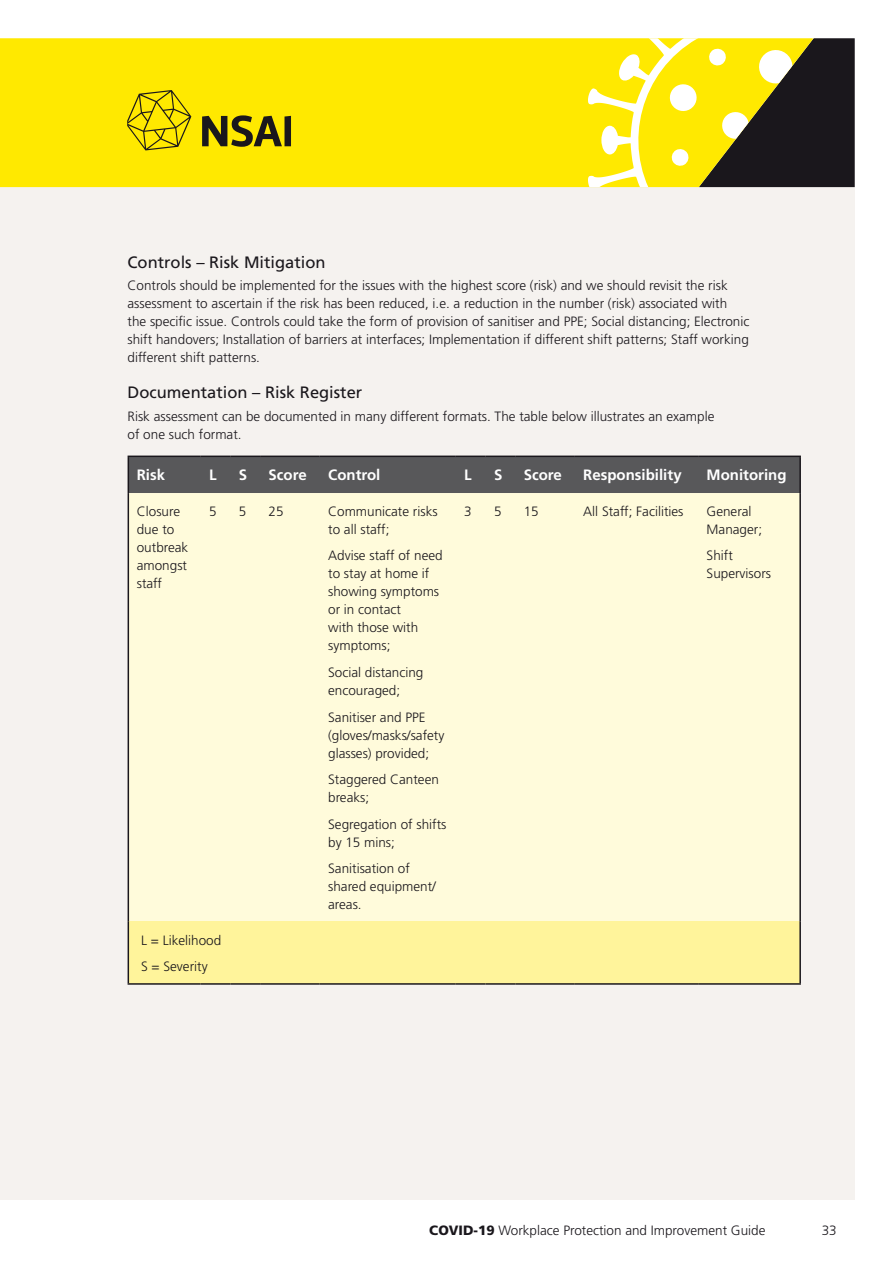
<style>
.page{position:relative;width:893px;height:1263px;background:#fff}
.page>*{position:absolute;margin:0;border:0;box-sizing:border-box;transform-origin:0 0}
.t1{font:16.5px "Frutiger LT Std";color:#1a171c}
.TAble_Head{font:700 15px "Frutiger LT Std";color:#fff}
.BOdy_0-0__2{font:300 13.5px/18px "Frutiger LT Std";color:#1a171c}
.s1{font-weight:900}
</style>
<div class="page">
<div style="left:0;top:39px;width:854px;height:1161px;background:#f5f2ef"></div>
<div style="left:0;top:38px;width:588px;height:149px;background:#ffe900"></div>
<svg style="left:588px;top:38px;width:267px;height:149px;background:#ab9f2d"></svg>
<svg style="left:127px;top:90px;width:64px;height:60px;background:#d7c504"></svg>
<svg style="left:202px;top:115px;width:89px;height:32px;background:#84780e"></svg>
<div style="left:129px;top:493px;width:670px;height:429px;background:#fffbdb"></div>
<div style="left:128px;top:922px;width:672px;height:62px;background:#fff49b"></div>
<div style="left:128px;top:456px;width:671px;height:37px;background:#58585a"></div>
<hr style="left:485px;top:456px;width:30px;height:1px;background:#1a171c">
<hr style="left:515px;top:456px;width:60px;height:1px;background:#1a171c">
<hr style="left:575px;top:456px;width:123px;height:1px;background:#1a171c">
<hr style="left:698px;top:456px;width:103px;height:1px;background:#1a171c">
<hr style="left:799px;top:457px;width:2px;height:36px;background:#1a171c">
<hr style="left:128px;top:493px;width:1px;height:429px;background:#1a171c">
<hr style="left:799px;top:493px;width:2px;height:429px;background:#1a171c">
<hr style="left:128px;top:922px;width:1px;height:61px;background:#1a171c">
<hr style="left:799px;top:922px;width:2px;height:61px;background:#1a171c">
<hr style="left:128px;top:983px;width:73px;height:2px;background:#1a171c">
<hr style="left:201px;top:983px;width:29px;height:2px;background:#1a171c">
<hr style="left:230px;top:983px;width:30px;height:2px;background:#1a171c">
<hr style="left:260px;top:983px;width:60px;height:2px;background:#1a171c">
<hr style="left:320px;top:983px;width:136px;height:2px;background:#1a171c">
<hr style="left:456px;top:983px;width:29px;height:2px;background:#1a171c">
<hr style="left:485px;top:983px;width:30px;height:2px;background:#1a171c">
<hr style="left:515px;top:983px;width:60px;height:2px;background:#1a171c">
<hr style="left:575px;top:983px;width:123px;height:2px;background:#1a171c">
<hr style="left:698px;top:983px;width:103px;height:2px;background:#1a171c">
<h3 class="t1" style="left:128px;top:252px;width:200px">Controls – Risk Mitigation</h3>
<p class="BOdy_0-0__2" style="left:128px;top:276px;width:623px">Controls should be implemented for the issues with the highest score (risk) and we should revisit the risk assessment to ascertain if the risk has been reduced, i.e. a reduction in the number (risk) associated with<br>the specific issue. Controls could take the form of provision of sanitiser and PPE; Social distancing; Electronic shift handovers; Installation of barriers at interfaces; Implementation if different shift patterns; Staff working different shift patterns.</p>
<h3 class="t1" style="left:128px;top:383px;width:236px">Documentation – Risk Register</h3>
<p class="BOdy_0-0__2" style="left:128px;top:407px;width:588px">Risk assessment can be documented in many different formats. The table below illustrates an example of one such format.</p>
<p class="TAble_Head" style="left:137px;top:466px;width:30px">Risk</p>
<p class="TAble_Head" style="left:209px;top:466px;width:9px">L</p>
<p class="TAble_Head" style="left:239px;top:466px;width:10px">S</p>
<p class="TAble_Head" style="left:269px;top:466px;width:40px">Score</p>
<p class="TAble_Head" style="left:328px;top:466px;width:54px">Control</p>
<p class="TAble_Head" style="left:464px;top:466px;width:9px">L</p>
<p class="TAble_Head" style="left:494px;top:466px;width:10px">S</p>
<p class="TAble_Head" style="left:524px;top:466px;width:40px">Score</p>
<p class="TAble_Head" style="left:583px;top:466px;width:100px">Responsibility</p>
<p class="TAble_Head" style="left:707px;top:466px;width:81px">Monitoring</p>
<p class="BOdy_0-0__2" style="left:137px;top:502px;width:53px">Closure due to outbreak amongst staff</p>
<p class="BOdy_0-0__2" style="left:209px;top:502px;width:9px">5</p>
<p class="BOdy_0-0__2" style="left:239px;top:502px;width:9px">5</p>
<p class="BOdy_0-0__2" style="left:269px;top:502px;width:17px">25</p>
<p class="BOdy_0-0__2" style="left:328px;top:502px;width:111px">Communicate risks to all staff;</p>
<p class="BOdy_0-0__2" style="left:464px;top:502px;width:9px">3</p>
<p class="BOdy_0-0__2" style="left:494px;top:502px;width:9px">5</p>
<p class="BOdy_0-0__2" style="left:524px;top:502px;width:17px">15</p>
<p class="BOdy_0-0__2" style="left:583px;top:502px;width:102px">All Staff; Facilities</p>
<p class="BOdy_0-0__2" style="left:707px;top:502px;width:57px">General<br>Manager;</p>
<p class="BOdy_0-0__2" style="left:707px;top:547px;width:66px">Shift<br>Supervisors</p>
<p class="BOdy_0-0__2" style="left:328px;top:547px;width:116px">Advise staff of need to stay at home if showing symptoms or in contact<br>with those with symptoms;</p>
<p class="BOdy_0-0__2" style="left:328px;top:663px;width:97px">Social distancing encouraged;</p>
<p class="BOdy_0-0__2" style="left:328px;top:708px;width:118px">Sanitiser and PPE (gloves/masks/safety glasses) provided;</p>
<p class="BOdy_0-0__2" style="left:328px;top:770px;width:112px">Staggered Canteen breaks;</p>
<p class="BOdy_0-0__2" style="left:328px;top:815px;width:120px">Segregation of shifts by 15 mins;</p>
<p class="BOdy_0-0__2" style="left:328px;top:859px;width:109px">Sanitisation of shared equipment/ areas.</p>
<p class="BOdy_0-0__2" style="left:141px;top:931px;width:82px">L = Likelihood</p>
<p class="BOdy_0-0__2" style="left:141px;top:958px;width:68px">S = Severity</p>
<p class="BOdy_0-0__2" style="left:429px;top:1221px;width:338px"><span class="s1">COVID-19</span> Workplace Protection and Improvement Guide</p>
<p class="BOdy_0-0__2" style="left:822px;top:1221px;width:17px">33</p>
</div>
